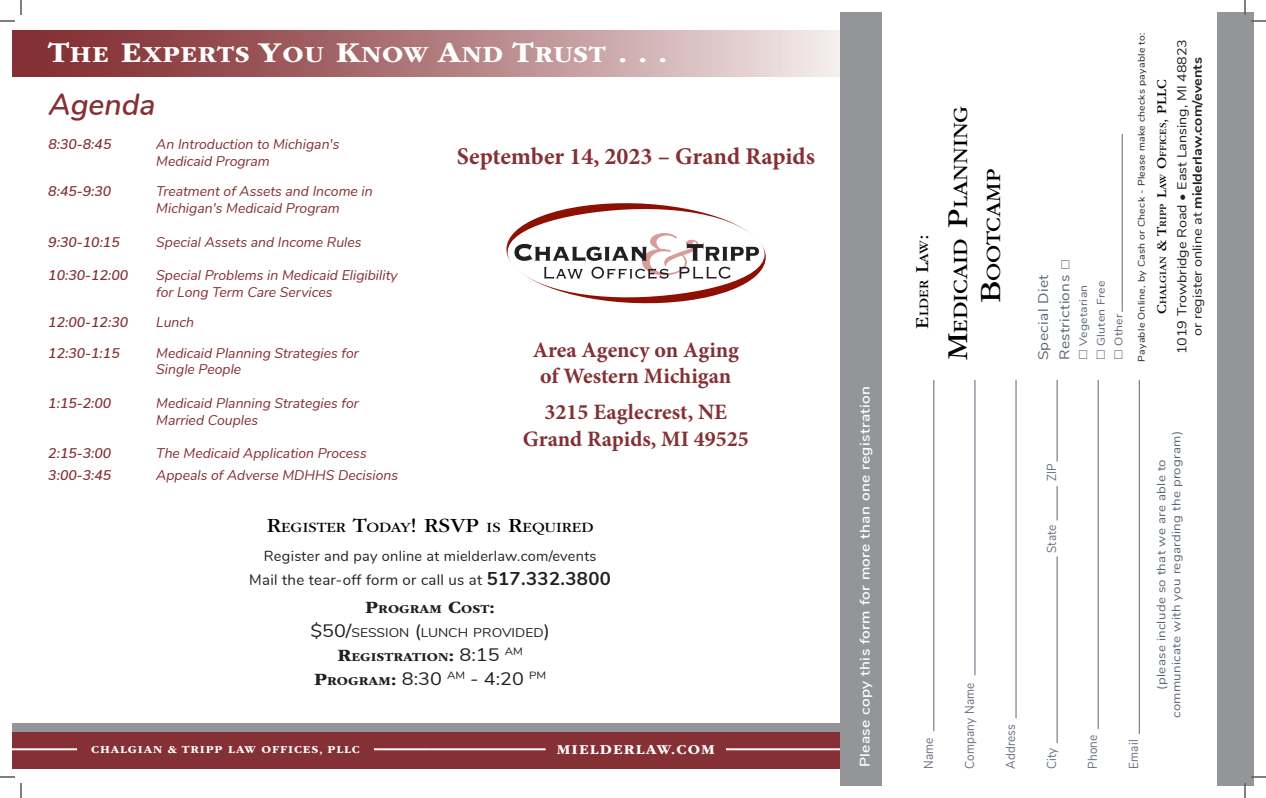
<style>
.page{position:relative;width:1266px;height:798px;background:#fff}
.page>*{position:absolute;margin:0;border:0;box-sizing:border-box;transform-origin:0 0}
.t1{font:italic 600 30px "Nunito";color:#843034}
.t2{font:30px "ITC Garamond Std";color:#000;scale:1.1 1}
.t3{font:700 24px "ITC Garamond Std";letter-spacing:.025em;color:#fff;scale:1.1 1}
.t4{font:700 24px "Minion Pro";color:#843034}
.t5{font:700 22px/26.4px "Minion Pro";color:#843034;text-align:center}
.t6{font:21px/33px "ITC Garamond Std";color:#000;scale:1.1 1}
.t7{font:18px "Nunito";color:#231f20;scale:1.1 1}
.t8{font:15px "Nunito";letter-spacing:.02em;color:#231f20}
.t9{font:14.7px "ITC Garamond Std";color:#000;scale:1.1 1}
.t10{font:14.5px "Nunito";letter-spacing:.02em;color:#231f20}
.t11{font:700 14.1px "ITC Garamond Std";letter-spacing:.07em;color:#fff;scale:1.09 1}
.t12{font:italic 14px/16.8px "Nunito";letter-spacing:-.005em;color:#843034}
.t13{font:italic 600 14px "Nunito";color:#843034}
.t14{font:600 14px "Nunito";letter-spacing:.025em;color:#fff;scale:1.1 1}
.t15{font:14px "Nunito";letter-spacing:.025em;color:#5c6675;scale:1.1 1}
.t16{font:13.3px "ITC Garamond Std";color:#000;scale:1.1 1}
.t17{font:13px/15.6px "Nunito";color:#231f20;text-align:center;scale:1.1 1}
.t18{font:13px "Nunito";letter-spacing:.02em;color:#68707e;scale:.9 1}
.t19{font:700 12.6px "ITC Garamond Std";color:#231f20;scale:1.1 1}
.t20{font:12.6px "Nunito";color:#231f20;scale:1.1 1}
.t21{font:12px/15px "Nunito";letter-spacing:.025em;color:#5c6675;text-align:center;scale:1.1 1}
.t22{font:700 11.1px "ITC Garamond Std";letter-spacing:.07em;color:#fff;scale:1.09 1}
.t23{font:11px/17.7px "Nunito";letter-spacing:.025em;color:#5c6675;scale:1.1 1}
.t24{font:9.8px "ITC Garamond Std";color:#000;scale:1.1 1}
.t25{font:9.5px "Nunito";letter-spacing:.025em;color:#231f20;scale:1.1 1}
.s1{font-size:30px}
.s2{font-size:21px}
.s3{font-weight:700;font-size:18.5px}
.s4{font-size:18px}
.s5{font-family:"Nunito";font-weight:400;font-size:18px}
.s6{font-family:"ITC Garamond Std";font-weight:700}
.s7{font-family:"ITC Garamond Std";font-weight:700;font-size:12.6px}
.s8{font-size:19px}
.s9{font-size:14px}
.s10{font-weight:700}
</style>
<div class="page">
<div style="left:12px;top:30px;width:869px;height:47px;background:linear-gradient(to right,#791d21,#f4eded)"></div>
<div style="left:840px;top:12px;width:41px;height:774px;background:#939598"></div>
<div style="left:1218px;top:12px;width:36px;height:774px;background:#939598"></div>
<hr style="left:934px;top:380px;width:1px;height:351px;background:#5c6675">
<hr style="left:975px;top:380px;width:1px;height:295px;background:#5c6675">
<hr style="left:1016px;top:380px;width:1px;height:338px;background:#5c6675">
<hr style="left:1057px;top:380px;width:1px;height:82px;background:#5c6675">
<hr style="left:1098px;top:380px;width:1px;height:349px;background:#5c6675">
<hr style="left:1139px;top:380px;width:1px;height:354px;background:#5c6675">
<hr style="left:1057px;top:486px;width:1px;height:34px;background:#5c6675">
<hr style="left:1057px;top:556px;width:1px;height:187px;background:#5c6675">
<div style="left:12px;top:732px;width:828px;height:36px;background:#843034"></div>
<div style="left:12px;top:723px;width:834px;height:9px;background:#939598"></div>
<hr style="left:430px;top:748px;width:116px;height:2px;background:#fff">
<hr style="left:374px;top:748px;width:56px;height:2px;background:#fff">
<hr style="left:726px;top:748px;width:114px;height:2px;background:#fff">
<hr style="left:12px;top:748px;width:65px;height:2px;background:#fff">
<svg style="left:506px;top:203px;width:260px;height:101px"></svg>
<hr style="left:1122px;top:134px;width:1px;height:178px;background:#5c6675">
<svg style="left:0;top:0;width:22px;height:22px"></svg>
<svg style="left:0;top:776px;width:22px;height:22px"></svg>
<svg style="left:1244px;top:0;width:22px;height:22px"></svg>
<svg style="left:1244px;top:776px;width:22px;height:22px"></svg>
<h2 class="t3" style="left:48px;top:41px;width:565px"><span class="s1">T</span>HE <span class="s1">E</span>XPERTS <span class="s1">Y</span>OU <span class="s1">K</span>NOW <span class="s1">A</span>ND <span class="s1">T</span>RUST <span class="s1">. . .</span></h2>
<h1 class="t1" style="left:48px;top:82px;width:112px">Agenda</h1>
<p class="t13" style="left:48px;top:134px;width:66px">8:30-8:45</p>
<p class="t12" style="left:156px;top:135px;width:186px">An Introduction to Michigan's<br>Medicaid Program</p>
<p class="t13" style="left:48px;top:181px;width:66px">8:45-9:30</p>
<p class="t12" style="left:156px;top:182px;width:220px">Treatment of Assets and Income in<br>Michigan's Medicaid Program</p>
<p class="t13" style="left:48px;top:231px;width:75px">9:30-10:15</p>
<p class="t12" style="left:156px;top:233px;width:208px">Special Assets and Income Rules</p>
<p class="t13" style="left:48px;top:265px;width:83px">10:30-12:00</p>
<p class="t12" style="left:156px;top:266px;width:245px">Special Problems in Medicaid Eligibility for Long Term Care Services</p>
<p class="t13" style="left:48px;top:312px;width:83px">12:00-12:30</p>
<p class="t12" style="left:156px;top:313px;width:41px">Lunch</p>
<p class="t13" style="left:48px;top:342px;width:75px">12:30-1:15</p>
<p class="t12" style="left:156px;top:344px;width:206px">Medicaid Planning Strategies for<br>Single People</p>
<p class="t13" style="left:48px;top:393px;width:66px">1:15-2:00</p>
<p class="t12" style="left:156px;top:394px;width:206px">Medicaid Planning Strategies for<br>Married Couples</p>
<p class="t13" style="left:48px;top:443px;width:66px">2:15-3:00</p>
<p class="t12" style="left:156px;top:444px;width:214px">The Medicaid Application Process</p>
<p class="t13" style="left:48px;top:465px;width:66px">3:00-3:45</p>
<p class="t12" style="left:156px;top:466px;width:245px">Appeals of Adverse MDHHS Decisions</p>
<p class="t9" style="left:267px;top:520px;width:299px"><span class="s2">R</span>EGISTER <span class="s2">T</span>ODAY<span class="s2">! RSVP</span> IS <span class="s2">R</span>EQUIRED</p>
<p class="t10" style="left:264px;top:545px;width:334px">Register and pay online at mielderlaw.com/events</p>
<p class="t8" style="left:249px;top:569px;width:363px">Mail the tear-off form or call us at <span class="s3">517.332.3800</span></p>
<p class="t19" style="left:365px;top:602px;width:120px"><span class="s4">P</span>ROGRAM <span class="s4">C</span>OST<span class="s4">:</span></p>
<p class="t20" style="left:310px;top:624px;width:219px"><span class="s4">$50/</span>SESSION <span class="s4">(</span>LUNCH PROVIDED<span class="s4">)</span></p>
<p class="t19" style="left:337px;top:650px;width:170px"><span class="s4">R</span>EGISTRATION<span class="s4">:</span> <span class="s5">8:15</span> <sup>AM</sup></p>
<p class="t7" style="left:314px;top:666px;width:213px"><span class="s6">P</span><span class="s7">ROGRAM</span><span class="s6">:</span> 8:30 <sup>AM</sup> - 4:20 <sup>PM</sup></p>
<h2 class="t4" style="left:457px;top:140px;width:360px">September 14, 2023 – Grand Rapids</h2>
<h3 class="t5" style="left:533px;top:336px;width:208px">Area Agency on Aging of Western Michigan</h3>
<h3 class="t5" style="left:523px;top:399px;width:227px">3215 Eaglecrest, NE<br>Grand Rapids, MI 49525</h3>
<p class="t22" style="left:91px;top:744px;width:248px">CHALGIAN &amp; TRIPP LAW OFFICES, PLLC</p>
<p class="t11" style="left:557px;top:741px;width:147px">MIELDERLAW.COM</p>
<p class="t14" style="left:855px;top:767px;width:348px;rotate:-90deg">Please copy this form for more than one registration</p>
<p class="t16" style="left:917px;top:329px;width:88px;rotate:-90deg"><span class="s8">E</span>LDER <span class="s8">L</span>AW<span class="s8">:</span></p>
<h3 class="t6" style="left:944px;top:303px;width:181px;text-indent:-30px;rotate:-90deg">EDICAID <span class="s1">P</span>LANNING<br><span class="s1">B</span>OOTCAMP</h3>
<h1 class="t2" style="left:941px;top:360px;width:26px;rotate:-90deg">M</h1>
<p class="t15" style="left:1033px;top:360px;width:79px;rotate:-90deg">Special Diet</p>
<p class="t15" style="left:1054px;top:360px;width:79px;rotate:-90deg">Restrictions</p>
<p class="t23" style="left:1074px;top:346px;width:61px;rotate:-90deg">Vegetarian<br>Gluten Free<br>Other</p>
<p class="t25" style="left:1135px;top:362px;width:301px;rotate:-90deg">Payable Online, by Cash or Check - Please make checks payable to:</p>
<p class="t24" style="left:1158px;top:314px;width:214px;rotate:-90deg"><span class="s9">C</span>HALGIAN <span class="s9">&amp; T</span>RIPP <span class="s9">L</span>AW <span class="s9">O</span>FFICES<span class="s9">, PLLC</span></p>
<p class="t17" style="left:1173px;top:354px;width:288px;rotate:-90deg">1019 Trowbridge Road • East Lansing, MI 48823 or register online at <span class="s10">mielderlaw.com/events</span></p>
<p class="t18" style="left:919px;top:769px;width:37px;rotate:-90deg">Name</p>
<p class="t18" style="left:960px;top:769px;width:98px;rotate:-90deg">Company Name</p>
<p class="t18" style="left:1001px;top:769px;width:51px;rotate:-90deg">Address</p>
<p class="t18" style="left:1042px;top:481px;width:21px;rotate:-90deg">ZIP</p>
<p class="t18" style="left:1042px;top:553px;width:33px;rotate:-90deg">State</p>
<p class="t18" style="left:1042px;top:769px;width:25px;rotate:-90deg">City</p>
<p class="t18" style="left:1083px;top:769px;width:40px;rotate:-90deg">Phone</p>
<p class="t18" style="left:1124px;top:769px;width:34px;rotate:-90deg">Email</p>
<p class="t21" style="left:1153px;top:718px;width:263px;rotate:-90deg">(please include so that we are able to communicate with you regarding the program)</p>
</div>
